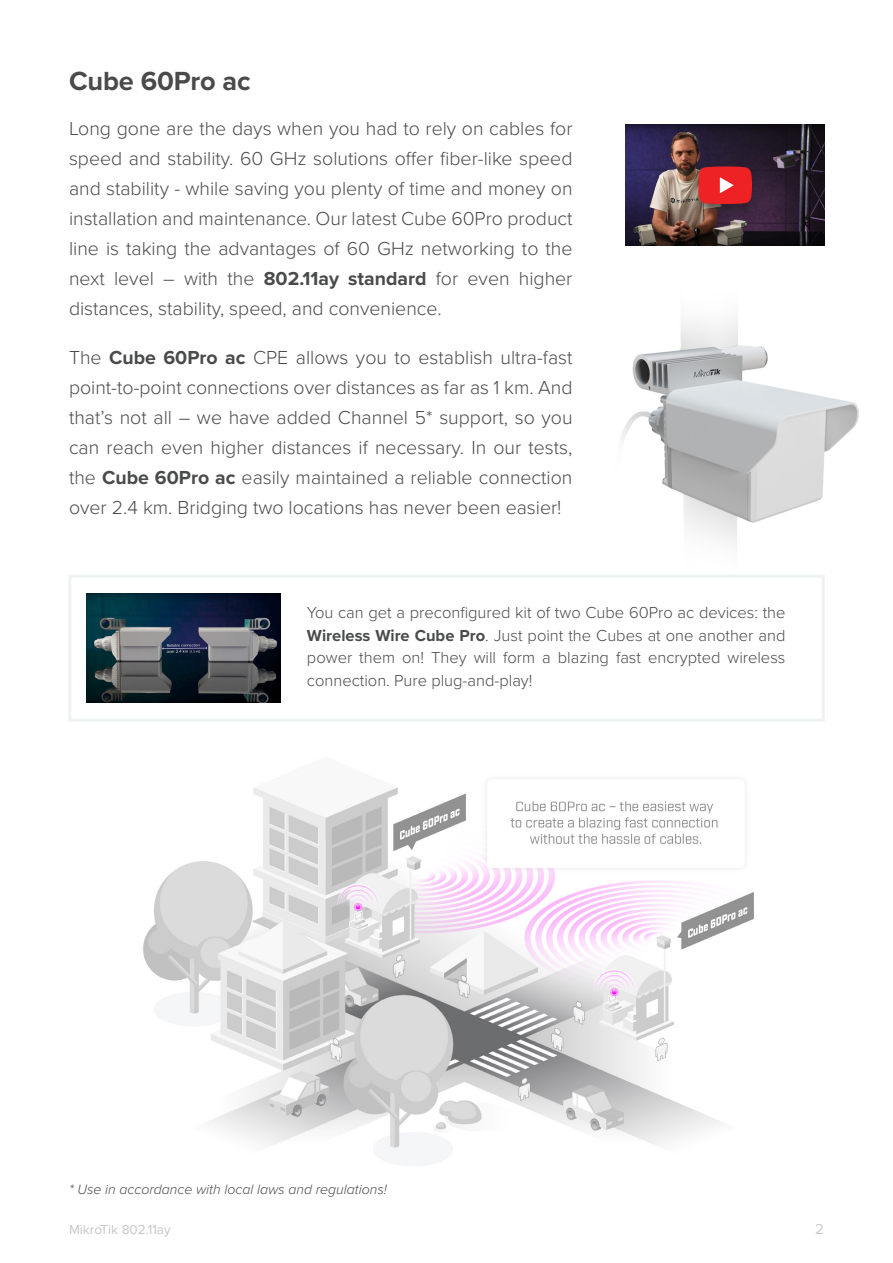
<style>
.page{position:relative;width:893px;height:1263px;background:#fff}
.page>*{position:absolute;margin:0;border:0;box-sizing:border-box;transform-origin:0 0}
.Teksts{font:700 27.15px "Proxima Nova";letter-spacing:-.005em;color:#4a4a4a}
.Teksts-2{font:300 19.5px/30px "Proxima Nova";color:#494a4a;text-align:justify}
.Teksts-3{font:300 16.5px/22.5px "Proxima Nova";color:#494a4a;text-align:justify}
.t1{font:15px "Proxima Nova";color:#c7c8ca}
.Teksts-4{font:italic 300 14.1px "Proxima Nova";color:#494a4a}
.t2{font:13.5px "Proxima Nova";color:#c6c6c5}
.s1{font-weight:700}
</style>
<div class="page">
<img style="left:143px;top:778px;width:611px;height:388px">
<img style="left:621px;top:203px;width:238px;height:342px">
<img style="left:86px;top:594px;width:195px;height:108px">
<div style="left:68px;top:575px;width:757px;height:147px;border:3px solid #eff2f3"></div>
<img style="left:626px;top:125px;width:199px;height:121px">
<div style="left:690px;top:164px;width:70px;height:53px;background:#231f20;opacity:.5"></div>
<svg style="left:698px;top:166px;width:54px;height:38px;background:#e22e32"></svg>
<p class="Teksts" style="left:69px;top:61px;width:183px">Cube 60Pro ac</p>
<p class="Teksts-2" style="left:69px;top:113px;width:505px">Long gone are the days when you had to rely on cables for speed and stability. 60 GHz solutions offer fiber-like speed and stability - while saving you plenty of time and money on installation and maintenance. Our latest Cube 60Pro product line is taking the advantages of 60 GHz networking to the next level – with the <span class="s1">802.11ay standard</span> for even higher distances, stability, speed, and convenience.</p>
<p class="Teksts-2" style="left:69px;top:342px;width:505px">The <span class="s1">Cube 60Pro ac</span> CPE allows you to establish ultra-fast point-to-point connections over distances as far as 1 km. And that’s not all – we have added Channel 5* support, so you can reach even higher distances if necessary. In our tests, the <span class="s1">Cube 60Pro ac</span> easily maintained a reliable connection over 2.4 km. Bridging two locations has never been easier!</p>
<p class="Teksts-3" style="left:307px;top:601px;width:480px">You can get a preconfigured kit of two Cube 60Pro ac devices: the <span class="s1">Wireless Wire Cube Pro</span>. Just point the Cubes at one another and power them on! They will form a blazing fast encrypted wireless connection. Pure plug-and-play!</p>
<p class="Teksts-4" style="left:69px;top:1178px;width:319px">* Use in accordance with local laws and regulations!</p>
<p class="t2" style="left:69px;top:1219px;width:103px">MikroTik 802.11ay</p>
<p class="t1" style="left:815px;top:1218px;width:10px">2</p>
</div>
